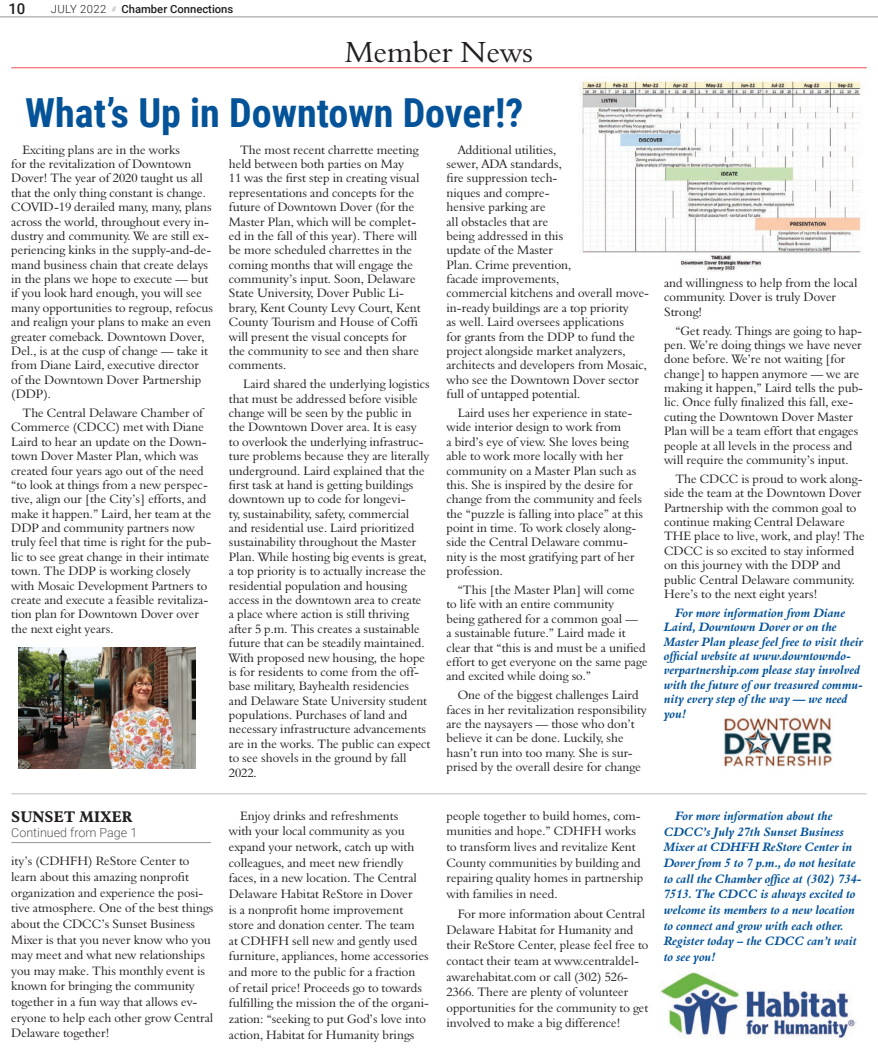
<style>
.page{position:relative;width:878px;height:1058px;background:#fff}
.page>*{position:absolute;margin:0;border:0;box-sizing:border-box;transform-origin:0 0}
.t1{font:700 40px "Roboto Condensed";color:#045399}
.t2{font:30px "Aldine 401 BT Roman A";color:#231f20}
.t3{font:700 15px "Aldine 721 BT";color:#231f20}
.t4{font:500 15px "Roboto";color:#231f20}
.t5{font:12.5px/14.4px "Aldine 401 BT Roman A";color:#231f20}
.t6{font:12.5px/15.6px "Aldine 401 BT Bold Italic A";color:#045399}
.t7{font:300 12.5px "Roboto";color:#57585a}
.t8{font:500 11.25px "Roboto";color:#231f20}
.t9{font:300 11.25px "Roboto";letter-spacing:.035em;color:#231f20}
</style>
<div class="page">
<hr style="left:0;top:17px;width:878px;height:1px;background:#939598">
<hr style="left:11px;top:67px;width:855px;height:1px;background:#ef4d58">
<img style="left:723px;top:714px;width:110px;height:53px">
<img style="left:18px;top:647px;width:178px;height:121px">
<img style="left:579px;top:81px;width:283px;height:191px">
<hr style="left:11px;top:842px;width:200px;height:1px;background:#939598">
<img style="left:660px;top:971px;width:196px;height:67px">
<hr style="left:11px;top:793px;width:855px;height:1px;background:#bcbdc0">
<p class="t4" style="left:8px;top:-2px;width:19px">10</p>
<p class="t8" style="left:121px;top:1px;width:113px">Chamber Connections</p>
<p class="t9" style="left:51px;top:1px;width:67px">JULY 2022 <sup>//</sup></p>
<h2 class="t2" style="left:345px;top:33px;width:190px">Member News</h2>
<h1 class="t1" style="left:25px;top:85px;width:499px">What’s Up in Downtown Dover!?</h1>
<p class="t5" style="left:11px;top:142px;width:203px;text-indent:11px">Exciting plans are in the works<br>for the revitalization of Downtown Dover! The year of 2020 taught us all that the only thing constant is change.<br>COVID-19 derailed many, many, plans across the world, throughout every in&shy;dustry and community. We are still ex&shy;periencing kinks in the supply-and-de&shy;mand business chain that create delays in the plans we hope to execute — but if you look hard enough, you will see many opportunities to regroup, refocus and realign your plans to make an even greater comeback. Downtown Dover, Del., is at the cusp of change — take it from Diane Laird, executive director<br>of the Downtown Dover Partnership (DDP).</p>
<p class="t5" style="left:11px;top:405px;width:201px;text-indent:11px">The Central Delaware Chamber of Commerce (CDCC) met with Diane Laird to hear an update on the Down&shy;town Dover Master Plan, which was created four years ago out of the need “to look at things from a new perspec&shy;tive, align our [the City’s] efforts, and make it happen.” Laird, her team at the DDP and community partners now truly feel that time is right for the pub&shy;lic to see great change in their intimate town. The DDP is working closely with Mosaic Development Partners to create and execute a feasible revitaliza&shy;tion plan for Downtown Dover over the next eight years.</p>
<p class="t3" style="left:11px;top:807px;width:123px">SUNSET MIXER</p>
<p class="t7" style="left:11px;top:823px;width:128px">Continued from Page 1</p>
<p class="t5" style="left:11px;top:853px;width:204px;line-height:15.6px">ity’s (CDHFH) ReStore Center to learn about this amazing nonprofit organization and experience the posi&shy;tive atmosphere. One of the best things about the CDCC’s Sunset Business Mixer is that you never know who you may meet and what new relationships you may make. This monthly event is known for bringing the community together in a fun way that allows ev&shy;eryone to help each other grow Central Delaware together!</p>
<p class="t5" style="left:229px;top:142px;width:193px;text-indent:11px">The most recent charrette meeting held between both parties on May<br>11 was the first step in creating visual representations and concepts for the future of Downtown Dover (for the Master Plan, which will be complet&shy;ed in the fall of this year). There will be more scheduled charrettes in the coming months that will engage the community’s input. Soon, Delaware State University, Dover Public Li&shy;brary, Kent County Levy Court, Kent County Tourism and House of Coffi will present the visual concepts for the community to see and then share comments.</p>
<p class="t5" style="left:229px;top:377px;width:203px;text-indent:14px">Laird shared the underlying logistics that must be addressed before visible change will be seen by the public in the Downtown Dover area. It is easy<br>to overlook the underlying infrastruc&shy;ture problems because they are literally underground. Laird explained that the first task at hand is getting buildings downtown up to code for longevi-<br>ty, sustainability, safety, commercial and residential use. Laird prioritized sustainability throughout the Master Plan. While hosting big events is great, a top priority is to actually increase the residential population and housing access in the downtown area to create<br>a place where action is still thriving after 5 p.m. This creates a sustainable future that can be steadily maintained.<br>With proposed new housing, the hope is for residents to come from the off&shy;base military, Bayhealth residencies and Delaware State University student populations. Purchases of land and necessary infrastructure advancements are in the works. The public can expect to see shovels in the ground by fall 2022.</p>
<p class="t5" style="left:446px;top:142px;width:204px;text-indent:11px">Additional utilities,<br>sewer, ADA standards,<br>fire suppression tech-<br>niques and compre-<br>hensive parking are<br>all obstacles that are<br>being addressed in this<br>update of the Master<br>Plan. Crime prevention,<br>facade improvements,<br>commercial kitchens and overall move&shy;in-ready buildings are a top priority<br>as well. Laird oversees applications<br>for grants from the DDP to fund the project alongside market analyzers, architects and developers from Mosaic, who see the Downtown Dover sector full of untapped potential.</p>
<p class="t5" style="left:446px;top:405px;width:198px;text-indent:11px">Laird uses her experience in state&shy;wide interior design to work from<br>a bird’s eye of view. She loves being able to work more locally with her community on a Master Plan such as this. She is inspired by the desire for change from the community and feels the “puzzle is falling into place” at this point in time. To work closely along&shy;side the Central Delaware commu&shy;nity is the most gratifying part of her profession.</p>
<p class="t5" style="left:446px;top:582px;width:202px;text-indent:11px">“This [the Master Plan] will come to life with an entire community<br>being gathered for a common goal —<br>a sustainable future.” Laird made it clear that “this is and must be a unified effort to get everyone on the same page and excited while doing so.”</p>
<p class="t5" style="left:446px;top:687px;width:202px;text-indent:11px">One of the biggest challenges Laird faces in her revitalization responsibility are the naysayers — those who don’t believe it can be done. Luckily, she hasn’t run into too many. She is sur&shy;prised by the overall desire for change</p>
<p class="t5" style="left:229px;top:807px;width:202px;line-height:15.6px;text-indent:11px">Enjoy drinks and refreshments<br>with your local community as you expand your network, catch up with colleagues, and meet new friendly faces, in a new location. The Central Delaware Habitat ReStore in Dover<br>is a nonprofit home improvement store and donation center. The team<br>at CDHFH sell new and gently used furniture, appliances, home accessories and more to the public for a fraction of retail price! Proceeds go to towards fulfilling the mission the of the organi&shy;zation: “seeking to put God’s love into action, Habitat for Humanity brings</p>
<p class="t5" style="left:446px;top:807px;width:198px;line-height:15.6px">people together to build homes, com&shy;munities and hope.” CDHFH works to transform lives and revitalize Kent County communities by building and repairing quality homes in partnership with families in need.</p>
<p class="t5" style="left:446px;top:905px;width:203px;line-height:15.6px;text-indent:11px">For more information about Central Delaware Habitat for Humanity and their ReStore Center, please feel free to contact their team at www.centraldel&shy;awarehabitat.com or call (302) 526- 2366. There are plenty of volunteer opportunities for the community to get involved to make a big difference!</p>
<p class="t5" style="left:664px;top:275px;width:195px">and willingness to help from the local community. Dover is truly Dover<br>Strong!</p>
<p class="t5" style="left:664px;top:323px;width:200px;text-indent:11px">“Get ready. Things are going to hap&shy;pen. We’re doing things we have never done before. We’re not waiting [for change] to happen anymore — we are making it happen,” Laird tells the pub&shy;lic. Once fully finalized this fall, exe&shy;cuting the Downtown Dover Master Plan will be a team effort that engages people at all levels in the process and will require the community’s input.</p>
<p class="t5" style="left:664px;top:471px;width:202px;text-indent:11px">The CDCC is proud to work along&shy;side the team at the Downtown Dover Partnership with the common goal to continue making Central Delaware THE place to live, work, and play! The CDCC is so excited to stay informed on this journey with the DDP and public Central Delaware community.<br>Here’s to the next eight years!</p>
<p class="t6" style="left:664px;top:605px;width:201px;line-height:14.4px;text-indent:11px">For more information from Diane<br>Laird, Downtown Dover or on the<br>Master Plan please feel free to visit their official website at www.downtowndo&shy;verpartnership.com please stay involved with the future of our treasured commu&shy;nity every step of the way — we need you!</p>
<p class="t6" style="left:664px;top:808px;width:199px;text-indent:11px">For more information about the<br>CDCC’s July 27th Sunset Business<br>Mixer at CDHFH ReStore Center in<br>Dover from 5 to 7 p.m., do not hesitate to call the Chamber office at (302) 734-<br>7513. The CDCC is always excited to welcome its members to a new location to connect and grow with each other.<br>Register today – the CDCC can’t wait to see you!</p>
</div>
